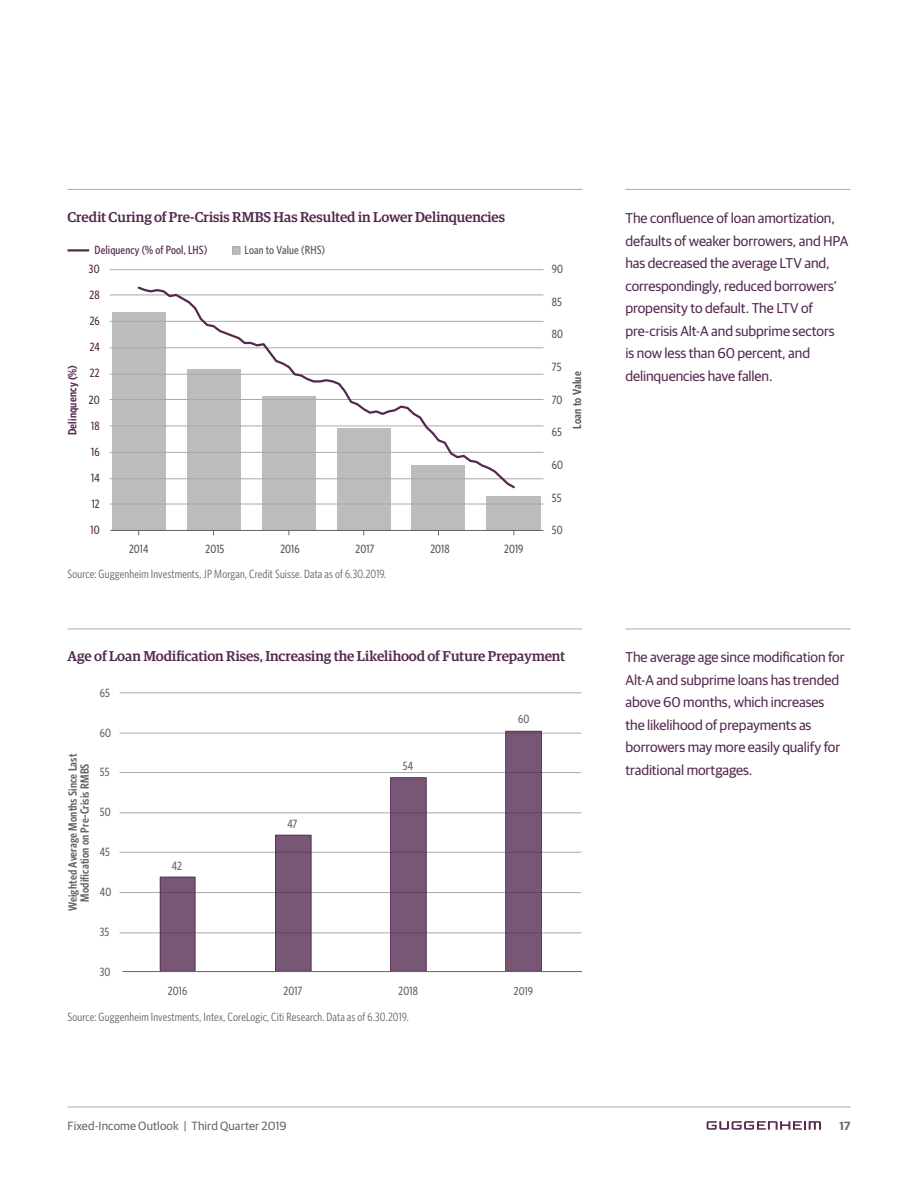
<style>
.page{position:relative;width:918px;height:1188px;background:#fff}
.page>*{position:absolute;margin:0;border:0;box-sizing:border-box;transform-origin:0 0}
.t1{font:14.25px/22.5px "Guardian Sans";letter-spacing:-.01em;color:#53284f}
.t2{font:500 14.25px "Guardian Egyp";color:#53284f}
.t3{font:12px "Whitney Condensed";letter-spacing:.01em;color:#636466}
.t4{font:500 12px "Whitney Condensed";letter-spacing:.01em;color:#595a5a}
.t5{font:600 12px/12px "Whitney Condensed";letter-spacing:.01em;color:#636466;text-align:center}
.t6{font:500 12px "Whitney Condensed";letter-spacing:.01em;color:#54284f}
.t7{font:12px "Guardian Sans";letter-spacing:.005em;color:#636466}
.t8{font:500 12px "Whitney Condensed";letter-spacing:.01em;color:#636466}
.t9{font:600 12px "Whitney Condensed";letter-spacing:.015em;color:#54284f}
.t10{font:600 12px "Whitney Condensed";letter-spacing:.01em;color:#595a5a}
.t11{font:600 12px "Guardian Sans";color:#636466}
.t12{font:500 11.55px "Whitney Condensed";color:#636466;scale:1.04 1}
</style>
<div class="page">
<hr style="left:68px;top:1107px;width:782px;height:1px;background:#a7a9ac">
<hr style="left:68px;top:189px;width:514px;height:1px;background:#a7a9ac">
<hr style="left:626px;top:189px;width:225px;height:1px;background:#a7a9ac">
<svg style="left:707px;top:1121px;width:114px;height:9px"></svg>
<hr style="left:626px;top:629px;width:225px;height:1px;background:#a7a9ac">
<hr style="left:68px;top:629px;width:514px;height:1px;background:#a7a9ac">
<hr style="left:68px;top:249px;width:21px;height:3px;background:#54284f">
<hr style="left:110px;top:269px;width:434px;height:1px;background:#a7a9ac">
<hr style="left:110px;top:295px;width:434px;height:1px;background:#a7a9ac">
<hr style="left:110px;top:321px;width:434px;height:1px;background:#a7a9ac">
<hr style="left:110px;top:348px;width:434px;height:1px;background:#a7a9ac">
<hr style="left:110px;top:374px;width:434px;height:1px;background:#a7a9ac">
<hr style="left:110px;top:399px;width:434px;height:1px;background:#a7a9ac">
<hr style="left:110px;top:426px;width:434px;height:1px;background:#a7a9ac">
<hr style="left:110px;top:452px;width:434px;height:1px;background:#a7a9ac">
<hr style="left:110px;top:479px;width:434px;height:1px;background:#a7a9ac">
<hr style="left:110px;top:504px;width:434px;height:1px;background:#a7a9ac">
<svg style="left:136px;top:286px;width:381px;height:203px"></svg>
<div style="left:112px;top:312px;width:54px;height:218px;background:#babcbe"></div>
<div style="left:187px;top:369px;width:54px;height:161px;background:#babcbe"></div>
<div style="left:262px;top:396px;width:54px;height:134px;background:#babcbe"></div>
<div style="left:337px;top:428px;width:54px;height:102px;background:#babcbe"></div>
<div style="left:411px;top:465px;width:54px;height:65px;background:#babcbe"></div>
<div style="left:487px;top:496px;width:54px;height:34px;background:#babcbe"></div>
<hr style="left:110px;top:530px;width:434px;height:1px;background:#636466">
<div style="left:232px;top:247px;width:8px;height:7px;background:#babcbe"></div>
<div style="left:232px;top:246px;width:8px;height:9px;border:1px solid #a7a9ac"></div>
<hr style="left:120px;top:693px;width:461px;height:1px;background:#a7a9ac">
<hr style="left:120px;top:733px;width:461px;height:1px;background:#a7a9ac">
<hr style="left:120px;top:772px;width:461px;height:1px;background:#a7a9ac">
<hr style="left:120px;top:813px;width:461px;height:1px;background:#a7a9ac">
<hr style="left:120px;top:852px;width:461px;height:1px;background:#a7a9ac">
<hr style="left:120px;top:892px;width:461px;height:1px;background:#a7a9ac">
<hr style="left:120px;top:933px;width:461px;height:1px;background:#a7a9ac">
<svg style="left:160px;top:731px;width:382px;height:240px"></svg>
<hr style="left:122px;top:971px;width:460px;height:1px;background:#636466">
<p class="t2" style="left:68px;top:207px;width:439px">Credit Curing of Pre-Crisis RMBS Has Resulted in Lower Delinquencies</p>
<p class="t6" style="left:95px;top:243px;width:114px">Deliquency (% of Pool, LHS)</p>
<p class="t4" style="left:245px;top:243px;width:82px">Loan to Value (RHS)</p>
<p class="t6" style="left:89px;top:261px;width:12px">30</p>
<p class="t6" style="left:90px;top:288px;width:12px">28</p>
<p class="t6" style="left:90px;top:314px;width:11px">26</p>
<p class="t9" style="left:65px;top:435px;width:72px;rotate:-90deg">Delinquency (%)</p>
<p class="t6" style="left:90px;top:340px;width:11px">24</p>
<p class="t6" style="left:90px;top:366px;width:11px">22</p>
<p class="t6" style="left:89px;top:392px;width:12px">20</p>
<p class="t6" style="left:91px;top:418px;width:10px">18</p>
<p class="t6" style="left:91px;top:444px;width:10px">16</p>
<p class="t6" style="left:91px;top:470px;width:10px">14</p>
<p class="t6" style="left:92px;top:496px;width:9px">12</p>
<p class="t6" style="left:90px;top:523px;width:11px">10</p>
<p class="t4" style="left:129px;top:541px;width:21px">2014</p>
<p class="t4" style="left:206px;top:541px;width:20px">2015</p>
<p class="t4" style="left:280px;top:541px;width:21px">2016</p>
<p class="t4" style="left:356px;top:541px;width:20px">2017</p>
<p class="t4" style="left:430px;top:541px;width:21px">2018</p>
<p class="t4" style="left:504px;top:541px;width:21px">2019</p>
<p class="t3" style="left:68px;top:567px;width:320px">Source: Guggenheim Investments, JP Morgan, Credit Suisse. Data as of 6.30.2019.</p>
<p class="t4" style="left:552px;top:261px;width:13px">90</p>
<p class="t4" style="left:552px;top:294px;width:12px">85</p>
<p class="t4" style="left:552px;top:327px;width:13px">80</p>
<p class="t4" style="left:552px;top:359px;width:11px">75</p>
<p class="t4" style="left:552px;top:392px;width:12px">70</p>
<p class="t4" style="left:552px;top:425px;width:12px">65</p>
<p class="t10" style="left:569px;top:429px;width:58px;rotate:-90deg">Loan to Value</p>
<p class="t4" style="left:552px;top:457px;width:13px">60</p>
<p class="t4" style="left:552px;top:490px;width:11px">55</p>
<p class="t4" style="left:552px;top:523px;width:12px">50</p>
<p class="t2" style="left:68px;top:646px;width:499px">Age of Loan Modification Rises, Increasing the Likelihood of Future Prepayment</p>
<p class="t8" style="left:100px;top:685px;width:12px">65</p>
<p class="t5" style="left:66px;top:911px;width:159px;rotate:-90deg">Weighted Average Months Since Last<br>Modification on Pre-Crisis RMBS</p>
<p class="t8" style="left:100px;top:725px;width:13px">60</p>
<p class="t8" style="left:100px;top:765px;width:11px">55</p>
<p class="t8" style="left:100px;top:805px;width:12px">50</p>
<p class="t8" style="left:100px;top:845px;width:12px">45</p>
<p class="t8" style="left:100px;top:885px;width:13px">40</p>
<p class="t8" style="left:100px;top:925px;width:11px">35</p>
<p class="t8" style="left:100px;top:964px;width:12px">30</p>
<p class="t8" style="left:172px;top:859px;width:12px">42</p>
<p class="t8" style="left:287px;top:817px;width:12px">47</p>
<p class="t8" style="left:403px;top:758px;width:12px">54</p>
<p class="t8" style="left:518px;top:712px;width:13px">60</p>
<p class="t8" style="left:168px;top:984px;width:21px">2016</p>
<p class="t8" style="left:284px;top:984px;width:20px">2017</p>
<p class="t8" style="left:399px;top:984px;width:21px">2018</p>
<p class="t12" style="left:514px;top:984px;width:20px">2019</p>
<p class="t3" style="left:68px;top:1010px;width:343px">Source: Guggenheim Investments, Intex, CoreLogic, Citi Research. Data as of 6.30.2019.</p>
<p class="t1" style="left:626px;top:206px;width:224px">The confluence of loan amortization, defaults of weaker borrowers, and HPA has decreased the average LTV and, correspondingly, reduced borrowers’ propensity to default. The LTV of pre-crisis Alt-A and subprime sectors<br>is now less than 60 percent, and delinquencies have fallen.</p>
<p class="t1" style="left:626px;top:645px;width:221px">The average age since modification for Alt-A and subprime loans has trended above 60 months, which increases the likelihood of prepayments as borrowers may more easily qualify for traditional mortgages.</p>
<p class="t7" style="left:68px;top:1117px;width:221px">Fixed-Income Outlook | Third Quarter 2019</p>
<p class="t11" style="left:840px;top:1117px;width:12px">17</p>
</div>
